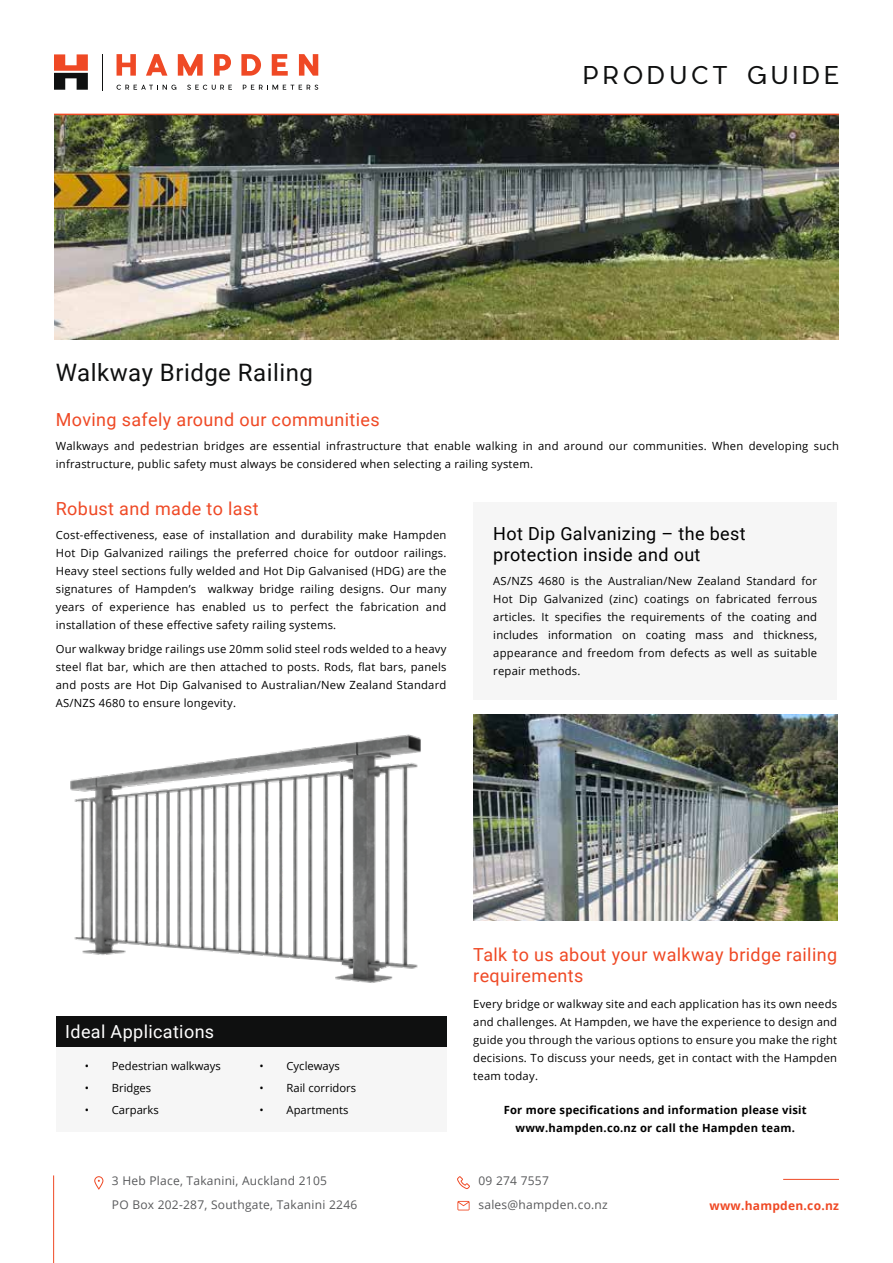
<style>
.page{position:relative;width:893px;height:1263px;background:#fff}
.page>*{position:absolute;margin:0;border:0;box-sizing:border-box;transform-origin:0 0}
.t1{font:24px "Roboto";letter-spacing:.02em;color:#0f1010}
.t2{font:300 24px "Pier Sans";letter-spacing:.2em;color:#0f1010}
.t3{font:18px/21.6px "Roboto";letter-spacing:.02em;color:#ef4925}
.t4{font:18px/21.6px "Roboto";letter-spacing:.02em;color:#000}
.t5{font:18px "Roboto";letter-spacing:.02em;color:#fff}
.t6{font:12px/24px "Open Sans";letter-spacing:.02em;color:#58595b}
.t7{font:700 12px "Open Sans";letter-spacing:.02em;color:#ef4925}
.t8{font:11.25px/18px "Open Sans";letter-spacing:.02em;color:#000;text-align:justify}
.t9{font:700 11.25px/18px "Open Sans";letter-spacing:.02em;color:#000;text-align:center}
.t10{font:11.25px "Open Sans";color:#000}
</style>
<div class="page">
<hr style="left:783px;top:1179px;width:56px;height:1px;background:#ef4925">
<svg style="left:117px;top:85px;width:59px;height:5px"></svg>
<svg style="left:187px;top:85px;width:45px;height:5px"></svg>
<svg style="left:243px;top:85px;width:75px;height:5px"></svg>
<svg style="left:117px;top:54px;width:19px;height:22px"></svg>
<svg style="left:146px;top:54px;width:21px;height:22px"></svg>
<svg style="left:178px;top:54px;width:25px;height:22px"></svg>
<svg style="left:214px;top:54px;width:17px;height:22px"></svg>
<svg style="left:241px;top:54px;width:20px;height:22px"></svg>
<svg style="left:272px;top:54px;width:16px;height:22px"></svg>
<svg style="left:299px;top:54px;width:19px;height:22px"></svg>
<svg style="left:54px;top:54px;width:34px;height:36px"></svg>
<hr style="left:102px;top:54px;width:1px;height:36px;background:#0f1010">
<hr style="left:53px;top:1175px;width:1px;height:88px;background:#ef4925">
<svg style="left:457px;top:1201px;width:13px;height:9px"></svg>
<svg style="left:457px;top:1176px;width:13px;height:13px"></svg>
<svg style="left:94px;top:1176px;width:9px;height:14px"></svg>
<div style="left:473px;top:502px;width:364px;height:197px;background:#f6f6f6"></div>
<img style="left:54px;top:115px;width:785px;height:224px">
<hr style="left:54px;top:114px;width:785px;height:1px;background:#ef4925">
<img style="left:473px;top:714px;width:364px;height:207px">
<div style="left:56px;top:1031px;width:390px;height:101px;background:#f6f6f6"></div>
<div style="left:56px;top:1016px;width:390px;height:30px;background:#0f1010"></div>
<img style="left:70px;top:734px;width:351px;height:249px">
<h1 class="t2" style="left:584px;top:59px;width:257px">PRODUCT GUIDE</h1>
<h1 class="t1" style="left:56px;top:355px;width:259px">Walkway Bridge Railing</h1>
<h2 class="t3" style="left:56px;top:408px;width:325px">Moving safely around our communities</h2>
<p class="t8" style="left:56px;top:436px;width:785px">Walkways and pedestrian bridges are essential infrastructure that enable walking in and around our communities. When developing such infrastructure, public safety must always be considered when selecting a railing system.</p>
<h2 class="t3" style="left:56px;top:498px;width:204px">Robust and made to last</h2>
<p class="t8" style="left:56px;top:526px;width:392px">Cost-effectiveness, ease of installation and durability make Hampden Hot Dip Galvanized railings the preferred choice for outdoor railings.<br>Heavy steel sections fully welded and Hot Dip Galvanised (HDG) are the signatures of Hampden’s walkway bridge railing designs. Our many years of experience has enabled us to perfect the fabrication and installation of these effective safety railing systems.</p>
<p class="t8" style="left:56px;top:640px;width:392px">Our walkway bridge railings use 20mm solid steel rods welded to a heavy steel flat bar, which are then attached to posts. Rods, flat bars, panels and posts are Hot Dip Galvanised to Australian/New Zealand Standard AS/NZS 4680 to ensure longevity.</p>
<h2 class="t4" style="left:493px;top:522px;width:254px">Hot Dip Galvanizing – the best protection inside and out</h2>
<p class="t8" style="left:493px;top:572px;width:325px">AS/NZS 4680 is the Australian/New Zealand Standard for Hot Dip Galvanized (zinc) coatings on fabricated ferrous articles. It specifies the requirements of the coating and includes information on coating mass and thickness, appearance and freedom from defects as well as suitable repair methods.</p>
<h2 class="t5" style="left:65px;top:1019px;width:150px">Ideal Applications</h2>
<p class="t10" style="left:85px;top:1058px;width:137px">• Pedestrian walkways</p>
<p class="t10" style="left:85px;top:1080px;width:68px">• Bridges</p>
<p class="t10" style="left:85px;top:1102px;width:75px">• Carparks</p>
<p class="t10" style="left:260px;top:1058px;width:82px">• Cycleways</p>
<p class="t10" style="left:260px;top:1080px;width:98px">• Rail corridors</p>
<p class="t10" style="left:260px;top:1102px;width:90px">• Apartments</p>
<p class="t6" style="left:112px;top:1169px;width:247px">3 Heb Place, Takanini, Auckland 2105<br>PO Box 202-287, Southgate, Takanini 2246</p>
<h2 class="t3" style="left:473px;top:943px;width:365px">Talk to us about your walkway bridge railing requirements</h2>
<p class="t8" style="left:473px;top:995px;width:365px">Every bridge or walkway site and each application has its own needs and challenges. At Hampden, we have the experience to design and guide you through the various options to ensure you make the right decisions. To discuss your needs, get in contact with the Hampden team today.</p>
<p class="t9" style="left:504px;top:1101px;width:305px">For more specifications and information please visit www.hampden.co.nz or call the Hampden team.</p>
<p class="t6" style="left:478px;top:1169px;width:131px">09 274 7557 sales@hampden.co.nz</p>
<p class="t7" style="left:710px;top:1197px;width:131px">www.hampden.co.nz</p>
</div>
